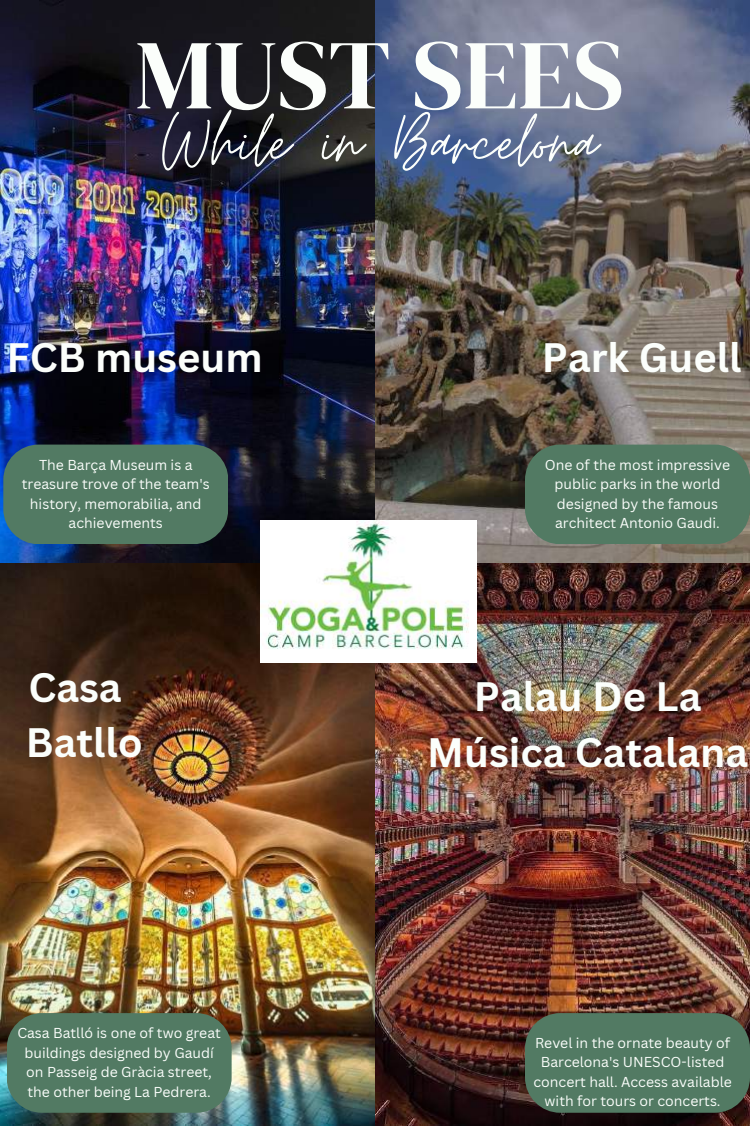
<style>
.page{position:relative;width:750px;height:1126px;background:#fff}
.page>*{position:absolute;margin:0;border:0;box-sizing:border-box;transform-origin:0 0}
.t1{font:98.6px "DM Serif Display";color:#fbfefb}
.t2{font:83.5px "Moon Time";color:#fbfefb}
.t3{font:700 40px/55.5px "Canva Sans";color:#fbfefb;text-align:center}
.t4{font:14px/19.5px "Canva Sans";color:#fbfefb;text-align:center}
</style>
<div class="page">
<img style="left:0;top:0;width:750px;height:1125px">
<img style="left:260px;top:520px;width:216px;height:142px">
<div style="left:3px;top:444px;width:225px;height:100px;background:#527a63;border-radius:35px"></div>
<div style="left:7px;top:1012px;width:224px;height:100px;background:#527a63;border-radius:35px"></div>
<div style="left:525px;top:1012px;width:225px;height:100px;background:#527a63;border-radius:35px"></div>
<div style="left:525px;top:444px;width:225px;height:100px;background:#527a63;border-radius:35px"></div>
<h1 class="t1" style="left:135px;top:6px;width:490px">MUST SEES</h1>
<h2 class="t2" style="left:162px;top:91px;width:437px">While in Barcelona</h2>
<h3 class="t3" style="left:7px;top:329px;width:258px">FCB museum</h3>
<p class="t4" style="left:22px;top:454px;width:189px">The Barça Museum is a treasure trove of the team's history, memorabilia, and achievements</p>
<h3 class="t3" style="left:26px;top:658px;width:119px;text-align:left">Casa<br>Batllo</h3>
<h3 class="t3" style="left:542px;top:329px;width:201px">Park Guell</h3>
<p class="t4" style="left:545px;top:454px;width:187px">One of the most impressive public parks in the world designed by the famous architect Antonio Gaudi.</p>
<h3 class="t3" style="left:427px;top:667px;width:322px">Palau De La<br>Música Catalana</h3>
<p class="t4" style="left:17px;top:1022px;width:205px">Casa Batlló is one of two great buildings designed by Gaudí on Passeig de Gràcia street, the other being La Pedrera.</p>
<p class="t4" style="left:533px;top:1032px;width:200px">Revel in the ornate beauty of<br>Barcelona's UNESCO-listed concert hall. Access available with for tours or concerts.</p>
</div>
